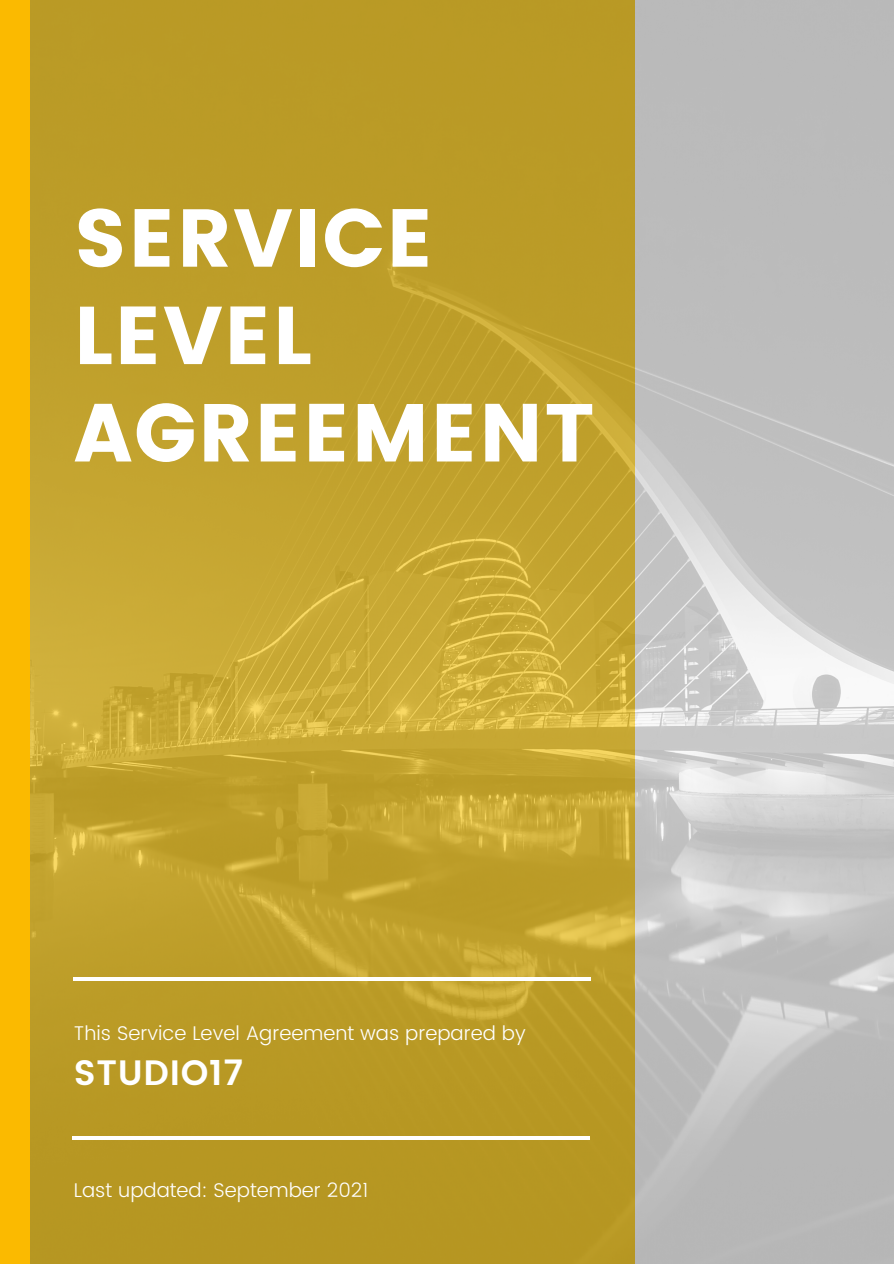
<style>
.page{position:relative;width:894px;height:1264px;background:#fff}
.page>*{position:absolute;margin:0;border:0;box-sizing:border-box;transform-origin:0 0}
.t1{font:81.9px "Poppins";letter-spacing:.02em;color:#fff}
.t2{font:81.75px "Poppins";letter-spacing:.02em;color:#fff}
.t3{font:600 35.25px "Poppins";letter-spacing:.02em;color:#fff}
.t4{font:300 19.8px "Poppins";color:#fff}
</style>
<div class="page">
<img style="left:29px;top:0;width:864px;height:1263px">
<div style="left:0;top:0;width:29px;height:1263px;background:#fbba00"></div>
<hr style="left:73px;top:977px;width:517px;height:3px;background:#fff">
<hr style="left:72px;top:1136px;width:517px;height:3px;background:#fff">
<p class="t2" style="left:74px;top:191px;width:361px">SERVICE</p>
<p class="t2" style="left:74px;top:288px;width:239px">LEVEL</p>
<p class="t1" style="left:74px;top:385px;width:522px">AGREEMENT</p>
<p class="t4" style="left:74px;top:1021px;width:453px">This Service Level Agreement was prepared by</p>
<p class="t3" style="left:74px;top:1051px;width:171px">STUDIO17</p>
<p class="t4" style="left:74px;top:1178px;width:296px">Last updated: September 2021</p>
</div>
